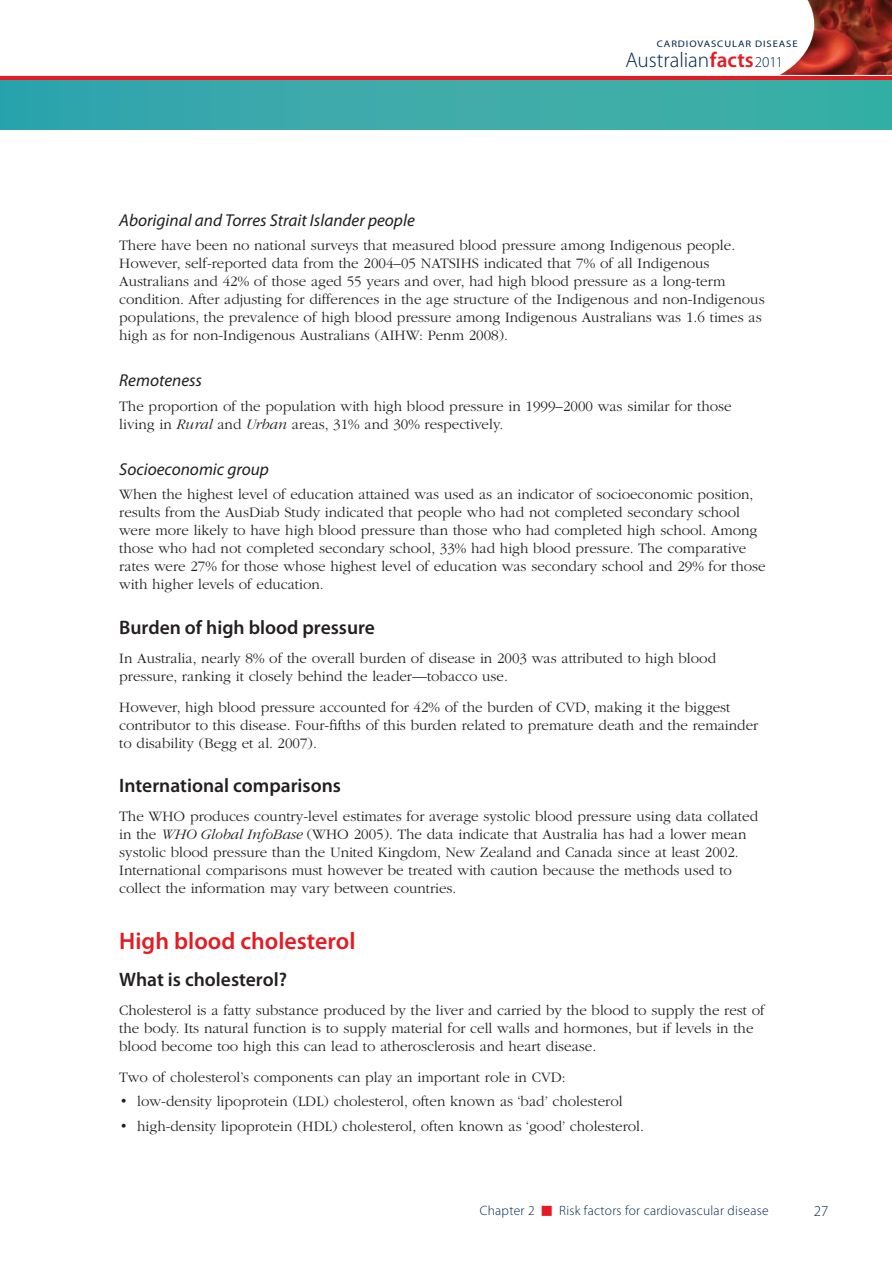
<style>
.page{position:relative;width:892px;height:1262px;background:#fff}
.page>*{position:absolute;margin:0;border:0;box-sizing:border-box;transform-origin:0 0}
.t1{font:600 24px "Myriad Pro";color:#e31b23}
.t2{font:300 21.3px "Myriad Pro";color:#00264c}
.t3{font:600 19.5px "Myriad Pro";color:#231f20}
.t4{font:italic 17.25px "Myriad Pro";color:#231f20}
.t5{font:300 15px/18px "ITC Garamond Std";color:#231f20}
.t6{font:300 15px "Myriad Pro";color:#00264c}
.t7{font:300 13.5px "Myriad Pro";letter-spacing:.02em;color:#00264c}
.t8{font:9.6px "Myriad Pro";letter-spacing:.085em;color:#00264c;scale:1.11 1}
.s1{font-weight:600;color:#e31b23}
.s2{font-size:15.15px}
.s3{font-style:italic}
</style>
<div class="page">
<img style="left:779px;top:0;width:113px;height:75px">
<svg style="left:0;top:75px;width:892px;height:6px;background:#ca555a"></svg>
<div style="left:0;top:81px;width:892px;height:48px;background:linear-gradient(to right,#34a4ae,#3eb1a6)"></div>
<p class="t8" style="left:657px;top:40px;width:128px">CARDIOVASCULAR DISEASE</p>
<h2 class="t2" style="left:625px;top:52px;width:159px">Australian<span class="s1">facts</span><span class="s2">2011</span></h2>
<p class="t4" style="left:119px;top:213px;width:297px">Aboriginal and Torres Strait Islander people</p>
<p class="t5" style="left:119px;top:238px;width:647px">There have been no national surveys that measured blood pressure among Indigenous people.<br>However, self-reported data from the 2004–05 NATSIHS indicated that 7% of all Indigenous Australians and 42% of those aged 55 years and over, had high blood pressure as a long-term condition. After adjusting for differences in the age structure of the Indigenous and non-Indigenous populations, the prevalence of high blood pressure among Indigenous Australians was 1.6 times as high as for non-Indigenous Australians (AIHW: Penm 2008).</p>
<p class="t4" style="left:119px;top:374px;width:84px">Remoteness</p>
<p class="t5" style="left:119px;top:398px;width:614px">The proportion of the population with high blood pressure in 1999–2000 was similar for those living in <span class="s3">Rural</span> and <span class="s3">Urban</span> areas, 31% and 30% respectively.</p>
<p class="t4" style="left:119px;top:463px;width:151px">Socioeconomic group</p>
<p class="t5" style="left:119px;top:487px;width:648px">When the highest level of education attained was used as an indicator of socioeconomic position, results from the AusDiab Study indicated that people who had not completed secondary school were more likely to have high blood pressure than those who had completed high school. Among those who had not completed secondary school, 33% had high blood pressure. The comparative rates were 27% for those whose highest level of education was secondary school and 29% for those with higher levels of education.</p>
<h3 class="t3" style="left:119px;top:620px;width:257px">Burden of high blood pressure</h3>
<p class="t5" style="left:119px;top:650px;width:598px">In Australia, nearly 8% of the overall burden of disease in 2003 was attributed to high blood pressure, ranking it closely behind the leader—tobacco use.</p>
<p class="t5" style="left:119px;top:699px;width:640px">However, high blood pressure accounted for 42% of the burden of CVD, making it the biggest contributor to this disease. Four-fifths of this burden related to premature death and the remainder to disability (Begg et al. 2007).</p>
<h3 class="t3" style="left:119px;top:778px;width:223px">International comparisons</h3>
<p class="t5" style="left:119px;top:808px;width:640px">The WHO produces country-level estimates for average systolic blood pressure using data collated in the <span class="s3">WHO Global InfoBase</span> (WHO 2005). The data indicate that Australia has had a lower mean systolic blood pressure than the United Kingdom, New Zealand and Canada since at least 2002.<br>International comparisons must however be treated with caution because the methods used to collect the information may vary between countries.</p>
<h1 class="t1" style="left:119px;top:932px;width:238px">High blood cholesterol</h1>
<h3 class="t3" style="left:119px;top:972px;width:169px">What is cholesterol?</h3>
<p class="t5" style="left:119px;top:1002px;width:647px">Cholesterol is a fatty substance produced by the liver and carried by the blood to supply the rest of the body. Its natural function is to supply material for cell walls and hormones, but if levels in the blood become too high this can lead to atherosclerosis and heart disease.</p>
<p class="t5" style="left:137px;top:1066px;width:508px;line-height:24.3px;text-indent:-18px">Two of cholesterol’s components can play an important role in CVD: low-density lipoprotein (LDL) cholesterol, often known as ‘bad’ cholesterol high-density lipoprotein (HDL) cholesterol, often known as ‘good’ cholesterol.</p>
<p class="t7" style="left:480px;top:1205px;width:56px">Chapter 2</p>
<p class="t7" style="left:559px;top:1205px;width:211px">Risk factors for cardiovascular disease</p>
<p class="t6" style="left:813px;top:1205px;width:16px">27</p>
</div>
